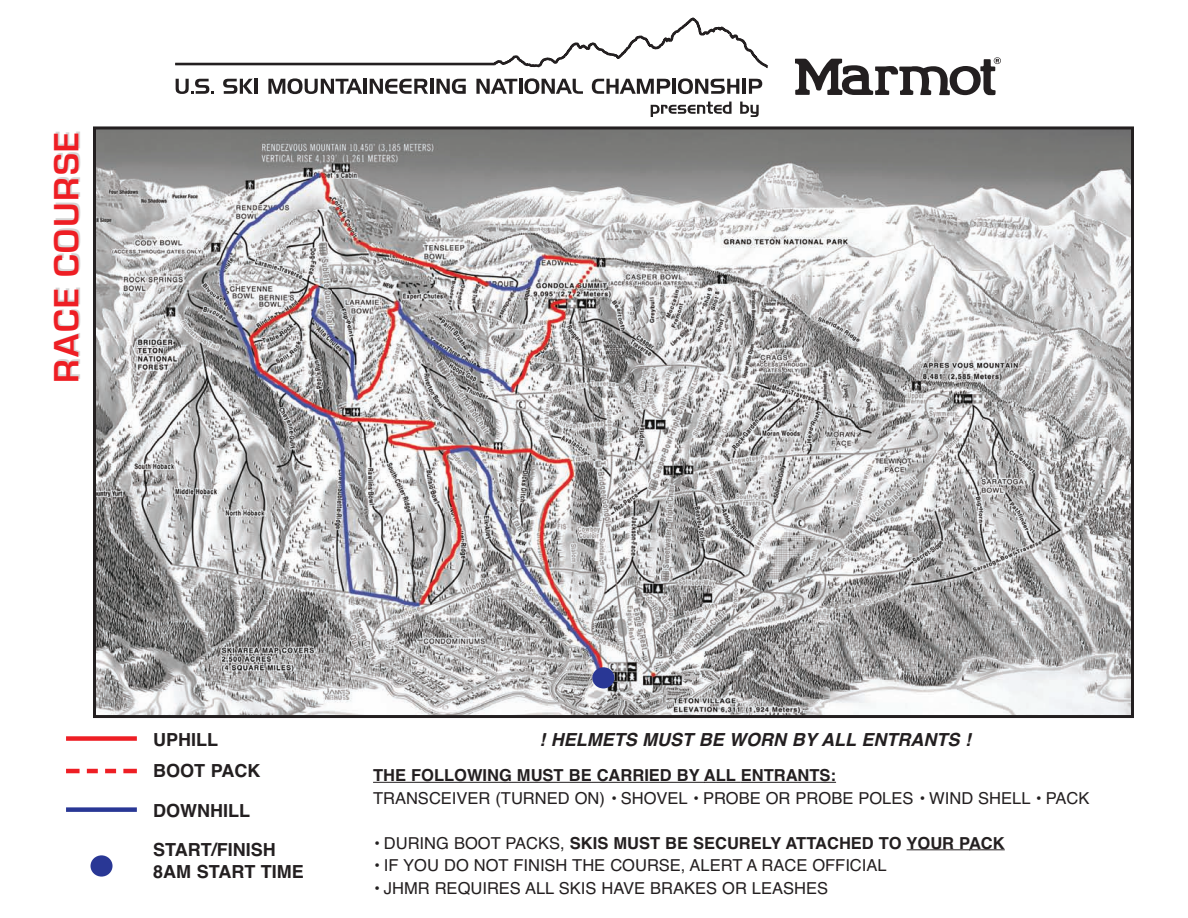
<style>
.page{position:relative;width:1188px;height:918px;background:#fff}
.page>*{position:absolute;margin:0;border:0;box-sizing:border-box;transform-origin:0 0}
.t1{font:700 36.45px "Eurostile";letter-spacing:.05em;color:#ee1e24}
.t2{font:700 18px/30.6px "Helvetica";color:#231f20}
.t3{font:italic 700 18px "Helvetica";color:#231f20}
.t4{font:16.5px "Helvetica";color:#231f20}
.t5{font:700 16.5px "Helvetica";color:#231f20}
.s1{font-weight:400}
</style>
<div class="page">
<img style="left:97px;top:130px;width:1033px;height:584px">
<div style="left:93px;top:126px;width:1041px;height:592px;border:3px solid #231f20"></div>
<div style="left:66px;top:736px;width:71px;height:5px;background:#ee1e24"></div>
<svg style="left:86px;top:769px;width:31px;height:4px"></svg>
<hr style="left:123px;top:769px;width:14px;height:4px;background:#ee1e24">
<hr style="left:66px;top:769px;width:14px;height:4px;background:#ee1e24">
<div style="left:66px;top:807px;width:71px;height:5px;background:#293795"></div>
<div style="left:91px;top:855px;width:22px;height:22px;background:#293795;border-radius:50%"></div>
<hr style="left:373px;top:782px;width:327px;height:1px;background:#231f20">
<hr style="left:704px;top:782px;width:32px;height:1px;background:#231f20">
<hr style="left:741px;top:782px;width:95px;height:1px;background:#231f20">
<hr style="left:907px;top:849px;width:63px;height:1px;background:#231f20">
<hr style="left:969px;top:849px;width:36px;height:1px;background:#231f20">
<div style="left:592px;top:667px;width:22px;height:21px;background:#293795;border-radius:50%"></div>
<svg style="left:176px;top:79px;width:38px;height:15px"></svg>
<svg style="left:223px;top:79px;width:30px;height:15px"></svg>
<hr style="left:254px;top:79px;width:3px;height:15px;background:#231f20">
<svg style="left:268px;top:78px;width:94px;height:16px"></svg>
<hr style="left:363px;top:79px;width:4px;height:15px;background:#231f20">
<svg style="left:370px;top:79px;width:58px;height:15px"></svg>
<hr style="left:430px;top:79px;width:3px;height:15px;background:#231f20">
<svg style="left:436px;top:79px;width:30px;height:15px"></svg>
<svg style="left:476px;top:79px;width:41px;height:15px"></svg>
<hr style="left:519px;top:79px;width:3px;height:15px;background:#231f20">
<svg style="left:524px;top:78px;width:59px;height:16px"></svg>
<svg style="left:592px;top:79px;width:78px;height:15px"></svg>
<hr style="left:672px;top:79px;width:4px;height:15px;background:#231f20">
<svg style="left:678px;top:78px;width:61px;height:16px"></svg>
<hr style="left:742px;top:79px;width:4px;height:15px;background:#231f20">
<svg style="left:749px;top:79px;width:13px;height:15px"></svg>
<hr style="left:175px;top:63px;width:320px;height:2px;background:#231f20">
<svg style="left:491px;top:17px;width:277px;height:52px"></svg>
<svg style="left:651px;top:102px;width:81px;height:15px"></svg>
<svg style="left:740px;top:102px;width:19px;height:15px"></svg>
<svg style="left:795px;top:57px;width:206px;height:38px"></svg>
<h1 class="t1" style="left:46px;top:383px;width:252px;rotate:-90deg">RACE COURSE</h1>
<p class="t2" style="left:153px;top:724px;width:109px">UPHILL<br>BOOT PACK</p>
<p class="t2" style="left:153px;top:791px;width:124px;line-height:38.7px">DOWNHILL<br>START/FINISH</p>
<p class="t2" style="left:153px;top:856px;width:152px">8AM START TIME</p>
<p class="t3" style="left:539px;top:728px;width:438px">!HELMETS MUST BE WORN BY ALL ENTRANTS !</p>
<p class="t5" style="left:373px;top:765px;width:465px">THE FOLLOWING MUST BE CARRIED BY ALL ENTRANTS:</p>
<p class="t4" style="left:373px;top:787px;width:718px">TRANSCEIVER (TURNED ON) • SHOVEL • PROBE OR PROBE POLES • WIND SHELL • PACK</p>
<p class="t5" style="left:373px;top:832px;width:633px"><span class="s1">• DURING BOOT PACKS,</span> SKIS MUST BE SECURELY ATTACHED TO YOUR PACK</p>
<p class="t4" style="left:373px;top:855px;width:515px">• IF YOU DO NOT FINISH THE COURSE, ALERT A RACE OFFICIAL</p>
<p class="t4" style="left:373px;top:877px;width:457px">• JHMR REQUIRES ALL SKIS HAVE BRAKES OR LEASHES</p>
</div>
